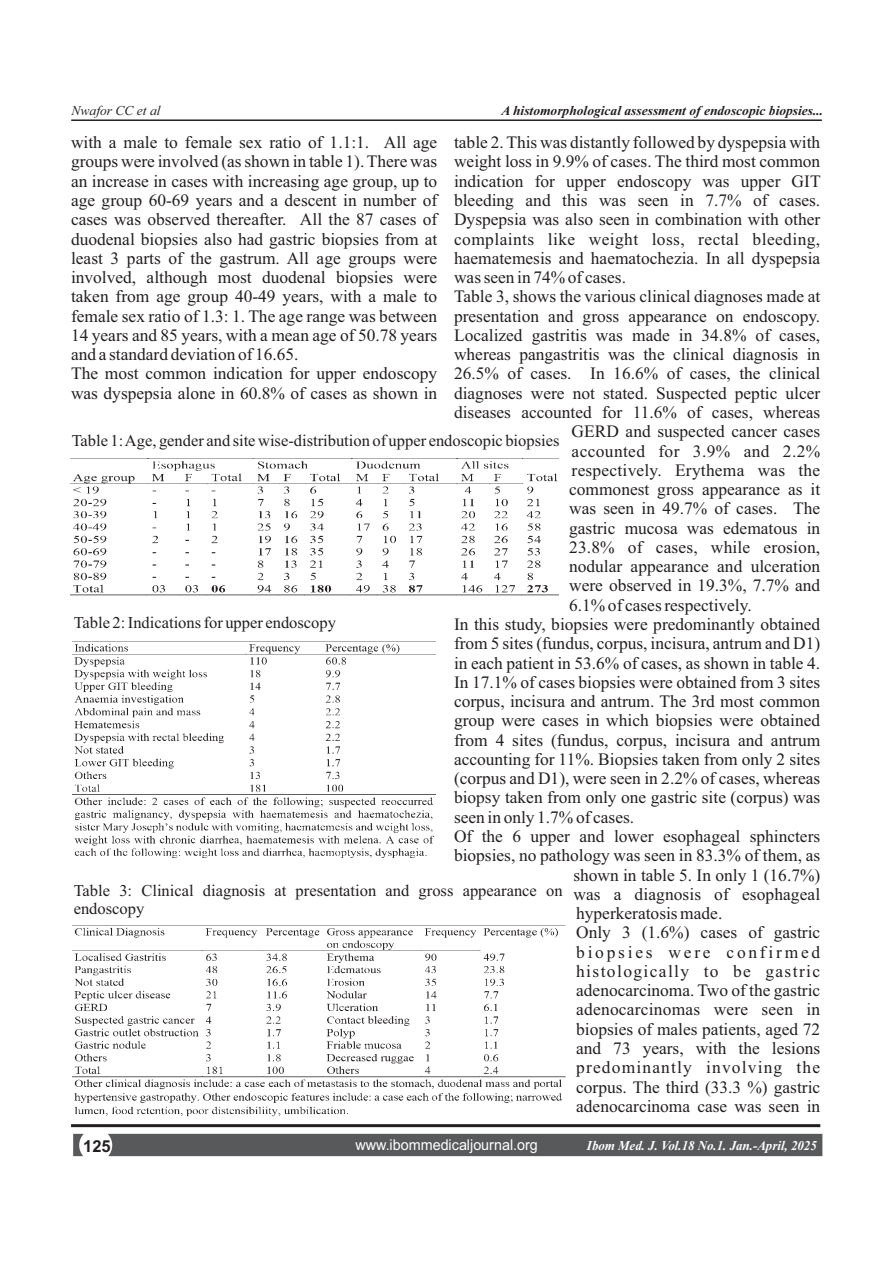
<style>
.page{position:relative;width:893px;height:1263px;background:#fff}
.page>*{position:absolute;margin:0;border:0;box-sizing:border-box;transform-origin:0 0}
.t1{font:17.4px/19.2px "Times New Roman";color:#231f20}
.t2{font:17.4px "Times New Roman";letter-spacing:.025em;color:#231f20}
.t3{font:17.4px "Times New Roman";letter-spacing:.08em;color:#231f20}
.t4{font:17.4px "Times New Roman";letter-spacing:.07em;color:#231f20}
.t5{font:17.4px "Times New Roman";letter-spacing:.02em;color:#231f20}
.t6{font:17.4px "Times New Roman";letter-spacing:.16em;color:#231f20}
.t7{font:16.5px/18.3px "Times New Roman";color:#231f20}
.t8{font:700 16.5px "Arial";color:#231f20}
.t9{font:15px "Arial";color:#fff;scale:.96 1}
.t10{font:italic 700 13.5px "Times New Roman";color:#231f20}
.t11{font:italic 700 13.5px "Times New Roman";color:#fff;scale:.96 1}
.t12{font:italic 13.5px "Times New Roman";color:#231f20}
</style>
<div class="page">
<hr style="left:71px;top:119px;width:751px;height:2px;background:#231f20">
<hr style="left:71px;top:1124px;width:749px;height:3px;background:#231f20">
<div style="left:73px;top:1134px;width:749px;height:22px;background:#58595b"></div>
<img style="left:70px;top:461px;width:488px;height:134px">
<img style="left:72px;top:643px;width:364px;height:215px">
<img style="left:72px;top:927px;width:493px;height:190px">
<p class="t12" style="left:72px;top:106px;width:90px">Nwafor CC et al</p>
<p class="t10" style="left:501px;top:106px;width:323px">A histomorphological assessment of endoscopic biopsies...</p>
<p class="t1" style="left:71px;top:134px;width:368px">with a male to female sex ratio of 1.1:1. All age groups were involved (as shown in table 1). There was an increase in cases with increasing age group, up to age group 60-69 years and a descent in number of cases was observed thereafter. All the 87 cases of duodenal biopsies also had gastric biopsies from at least 3 parts of the gastrum. All age groups were involved, although most duodenal biopsies were taken from age group 40-49 years, with a male to female sex ratio of 1.3: 1. The age range was between 14 years and 85 years, with a mean age of 50.78 years and a standard deviation of 16.65.<br>The most common indication for upper endoscopy was dyspepsia alone in 60.8% of cases as shown in</p>
<p class="t1" style="left:454px;top:134px;width:368px">table 2. This was distantly followed by dyspepsia with</p>
<p class="t1" style="left:454px;top:154px;width:368px">weight loss in 9.9% of cases. The third most common</p>
<p class="t1" style="left:454px;top:173px;width:368px">indication for upper endoscopy was upper GIT</p>
<p class="t1" style="left:454px;top:192px;width:368px">bleeding and this was seen in 7.7% of cases.</p>
<p class="t1" style="left:454px;top:211px;width:368px">Dyspepsia was also seen in combination with other</p>
<p class="t2" style="left:454px;top:232px;width:368px">complaints like weight loss, rectal bleeding,</p>
<p class="t1" style="left:454px;top:250px;width:368px">haematemesis and haematochezia. In all dyspepsia</p>
<p class="t1" style="left:454px;top:269px;width:174px">was seen in 74% of cases.</p>
<p class="t1" style="left:454px;top:289px;width:368px">Table 3, shows the various clinical diagnoses made at</p>
<p class="t1" style="left:454px;top:308px;width:368px">presentation and gross appearance on endoscopy.</p>
<p class="t1" style="left:454px;top:327px;width:368px">Localized gastritis was made in 34.8% of cases,</p>
<p class="t1" style="left:454px;top:346px;width:368px">whereas pangastritis was the clinical diagnosis in</p>
<p class="t1" style="left:454px;top:366px;width:368px">26.5% of cases. In 16.6% of cases, the clinical</p>
<p class="t1" style="left:454px;top:385px;width:368px">diagnoses were not stated. Suspected peptic ulcer</p>
<p class="t1" style="left:454px;top:404px;width:368px">diseases accounted for 11.6% of cases, whereas</p>
<p class="t1" style="left:572px;top:423px;width:250px">GERD and suspected cancer cases</p>
<p class="t5" style="left:572px;top:444px;width:250px">accounted for 3.9% and 2.2%</p>
<p class="t1" style="left:572px;top:462px;width:250px">respectively. Erythema was the</p>
<p class="t1" style="left:569px;top:481px;width:253px">commonest gross appearance as it</p>
<p class="t1" style="left:569px;top:501px;width:253px">was seen in 49.7% of cases. The</p>
<p class="t1" style="left:569px;top:520px;width:253px">gastric mucosa was edematous in</p>
<p class="t1" style="left:569px;top:539px;width:253px">23.8% of cases, while erosion,</p>
<p class="t1" style="left:569px;top:558px;width:253px">nodular appearance and ulceration</p>
<p class="t1" style="left:569px;top:578px;width:253px">were observed in 19.3%, 7.7% and</p>
<p class="t1" style="left:569px;top:597px;width:184px">6.1% of cases respectively.</p>
<p class="t1" style="left:454px;top:616px;width:368px">In this study, biopsies were predominantly obtained</p>
<p class="t1" style="left:454px;top:635px;width:368px">from 5 sites (fundus, corpus, incisura, antrum and D1)</p>
<p class="t1" style="left:454px;top:655px;width:368px">in each patient in 53.6% of cases, as shown in table 4.</p>
<p class="t1" style="left:454px;top:674px;width:368px">In 17.1% of cases biopsies were obtained from 3 sites</p>
<p class="t1" style="left:454px;top:693px;width:368px">corpus, incisura and antrum. The 3rd most common</p>
<p class="t1" style="left:454px;top:712px;width:368px">group were cases in which biopsies were obtained</p>
<p class="t1" style="left:454px;top:732px;width:368px">from 4 sites (fundus, corpus, incisura and antrum</p>
<p class="t1" style="left:454px;top:751px;width:368px">accounting for 11%. Biopsies taken from only 2 sites</p>
<p class="t1" style="left:454px;top:770px;width:368px">(corpus and D1), were seen in 2.2% of cases, whereas</p>
<p class="t1" style="left:454px;top:790px;width:368px">biopsy taken from only one gastric site (corpus) was</p>
<p class="t1" style="left:454px;top:809px;width:182px">seen in only 1.7% of cases.</p>
<p class="t1" style="left:454px;top:828px;width:368px">Of the 6 upper and lower esophageal sphincters</p>
<p class="t1" style="left:454px;top:847px;width:368px">biopsies, no pathology was seen in 83.3% of them, as</p>
<p class="t1" style="left:573px;top:867px;width:248px">shown in table 5. In only 1 (16.7%)</p>
<p class="t1" style="left:573px;top:886px;width:248px">was a diagnosis of esophageal</p>
<p class="t1" style="left:576px;top:905px;width:148px">hyperkeratosis made.</p>
<p class="t1" style="left:576px;top:924px;width:246px">Only 3 (1.6%) cases of gastric</p>
<p class="t6" style="left:576px;top:945px;width:246px">biopsies were confirmed</p>
<p class="t3" style="left:576px;top:965px;width:246px">histologically to be gastric</p>
<p class="t1" style="left:576px;top:982px;width:246px">adenocarcinoma. Two of the gastric</p>
<p class="t1" style="left:576px;top:1002px;width:246px">adenocarcinomas were seen in</p>
<p class="t1" style="left:576px;top:1021px;width:246px">biopsies of males patients, aged 72</p>
<p class="t1" style="left:576px;top:1040px;width:246px">and 73 years, with the lesions</p>
<p class="t4" style="left:576px;top:1061px;width:246px">predominantly involving the</p>
<p class="t1" style="left:576px;top:1079px;width:246px">corpus. The third (33.3 %) gastric</p>
<p class="t1" style="left:576px;top:1098px;width:246px">adenocarcinoma case was seen in</p>
<p class="t7" style="left:72px;top:433px;width:489px">Table 1: Age, gender and site wise-distribution of upper endoscopic biopsies</p>
<p class="t7" style="left:74px;top:615px;width:264px">Table 2: Indications for upper endoscopy</p>
<p class="t7" style="left:74px;top:883px;width:490px">Table 3: Clinical diagnosis at presentation and gross appearance on endoscopy</p>
<p class="t8" style="left:83px;top:1140px;width:29px">125</p>
<p class="t9" style="left:355px;top:1139px;width:192px">www.ibommedicaljournal.org</p>
<p class="t11" style="left:587px;top:1141px;width:241px">Ibom Med. J. Vol.18 No.1. Jan.-April, 2025</p>
</div>
